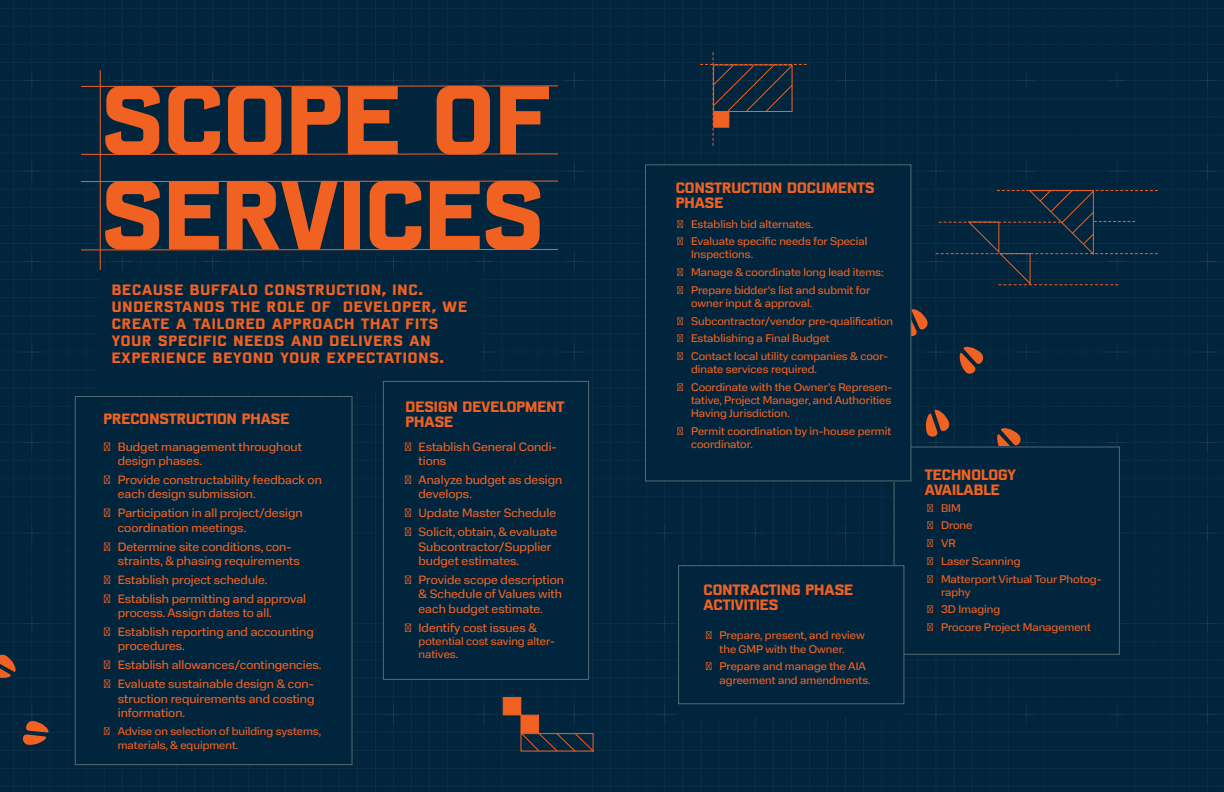
<style>
.page{position:relative;width:1224px;height:792px;background:#00253c}
.page>*{position:absolute;margin:0;border:0;box-sizing:border-box;transform-origin:0 0}
.t1{font:700 97px/95px "BN Kragen";color:#f16122}
.t2{font:700 15px/17px "BN Kragen";letter-spacing:.055em;color:#f16122}
.t3{font:700 15px/15px "BN Kragen";color:#f16122}
.t4{font:12px/14.4px "Normalidad Text";color:#f16122}
.t5{font:11px/17.7px "Normalidad Text";color:#f16122}
</style>
<div class="page">
<div style="left:100px;top:271px;width:382px;height:119px;background:#00253d"></div>
<div style="left:503px;top:697px;width:18px;height:18px;background:#f16122;border:1px solid #f16122"></div>
<div style="left:521px;top:715px;width:18px;height:18px;background:#f16122;border:1px solid #f16122"></div>
<svg style="left:520px;top:732px;width:75px;height:21px;background:#2d3037"></svg>
<svg style="left:0;top:654px;width:16px;height:25px"></svg>
<svg style="left:23px;top:721px;width:26px;height:24px"></svg>
<div style="left:100px;top:86px;width:404px;height:89px;background:#00253d"></div>
<div style="left:100px;top:174px;width:384px;height:81px;background:#00253d"></div>
<svg style="left:80px;top:85px;width:479px;height:2px"></svg>
<svg style="left:80px;top:180px;width:479px;height:3px"></svg>
<svg style="left:80px;top:153px;width:479px;height:2px"></svg>
<svg style="left:80px;top:248px;width:479px;height:3px"></svg>
<div style="left:383px;top:381px;width:206px;height:299px;background:#00253d"></div>
<hr style="left:100px;top:70px;width:1px;height:200px;background:#f16122">
<div style="left:75px;top:396px;width:277px;height:369px;background:#00253d;border:1px solid #536c70"></div>
<div style="left:383px;top:381px;width:206px;height:299px;border:1px solid #536c70"></div>
<svg style="left:997px;top:428px;width:24px;height:19px"></svg>
<svg style="left:925px;top:410px;width:25px;height:27px"></svg>
<svg style="left:959px;top:347px;width:25px;height:27px"></svg>
<svg style="left:911px;top:309px;width:18px;height:28px"></svg>
<div style="left:894px;top:447px;width:225px;height:208px;background:#00253d"></div>
<div style="left:894px;top:447px;width:226px;height:208px;border:1px solid #536c70"></div>
<svg style="left:700px;top:52px;width:107px;height:94px;background:#152a3a"></svg>
<svg style="left:936px;top:189px;width:222px;height:97px;background:#0a273b"></svg>
<div style="left:678px;top:565px;width:226px;height:152px;background:#00253d"></div>
<div style="left:678px;top:565px;width:226px;height:139px;border:1px solid #536c70"></div>
<div style="left:645px;top:165px;width:266px;height:317px;background:#00253d"></div>
<div style="left:645px;top:164px;width:266px;height:317px;border:1px solid #536c70"></div>
<h1 class="t1" style="left:102px;top:71px;width:449px">SCOPE OF<br>SERVICES</h1>
<h2 class="t2" style="left:112px;top:281px;width:357px">BECAUSE BUFFALO CONSTRUCTION, INC.<br>UNDERSTANDS THE ROLE OF DEVELOPER, WE CREATE A TAILORED APPROACH THAT FITS YOUR SPECIFIC NEEDS AND DELIVERS AN EXPERIENCE BEYOND YOUR EXPECTATIONS.</h2>
<h2 class="t3" style="left:104px;top:411px;width:187px">PRECONSTRUCTION PHASE</h2>
<h2 class="t3" style="left:406px;top:399px;width:160px">DESIGN DEVELOPMENT<br>PHASE</h2>
<p class="t4" style="left:118px;top:439px;width:186px;text-indent:-14px">҇ Budget management throughout design phases.</p>
<p class="t4" style="left:118px;top:472px;width:206px;text-indent:-14px">҇ Provide constructability feedback on each design submission.</p>
<p class="t4" style="left:118px;top:505px;width:186px;text-indent:-14px">҇ Participation in all project/design coordination meetings.</p>
<p class="t4" style="left:118px;top:538px;width:184px;text-indent:-14px">҇ Determine site conditions, con&shy;straints, &amp; phasing requirements</p>
<p class="t4" style="left:104px;top:569px;width:203px;line-height:18.9px">҇ Establish project schedule.<br>҇ Establish permitting and approval</p>
<p class="t4" style="left:104px;top:603px;width:211px;line-height:18.9px;text-indent:14px">process. Assign dates to all.<br>҇ Establish reporting and accounting</p>
<p class="t4" style="left:104px;top:636px;width:219px;line-height:18.9px;text-indent:14px">procedures.<br>҇ Establish allowances/contingencies. ҇ Evaluate sustainable design &amp; con-</p>
<p class="t4" style="left:118px;top:691px;width:198px">struction requirements and costing information.</p>
<p class="t5" style="left:118px;top:723px;width:205px;line-height:14.4px;text-indent:-13px">҇ Advise on selection of building systems, materials, &amp; equipment.</p>
<p class="t4" style="left:419px;top:439px;width:140px;text-indent:-14px">҇ Establish General Condi&shy;tions</p>
<p class="t4" style="left:419px;top:472px;width:145px;text-indent:-14px">҇ Analyze budget as design develops.</p>
<p class="t4" style="left:405px;top:503px;width:154px;line-height:18.9px">҇ Update Master Schedule ҇ Solicit, obtain, &amp; evaluate</p>
<p class="t4" style="left:419px;top:538px;width:135px">Subcontractor/Supplier budget estimates.</p>
<p class="t4" style="left:419px;top:572px;width:147px;text-indent:-14px">҇ Provide scope description &amp; Schedule of Values with each budget estimate.</p>
<p class="t4" style="left:405px;top:619px;width:134px">҇ Identify cost issues &amp;</p>
<p class="t5" style="left:419px;top:634px;width:138px;line-height:13.2px">potential cost saving alter&shy;natives.</p>
<h2 class="t3" style="left:676px;top:180px;width:200px">CONSTRUCTION DOCUMENTS<br>PHASE</h2>
<p class="t5" style="left:678px;top:214px;width:191px">҇ Establish bid alternates.<br>҇ Evaluate specific needs for Special</p>
<p class="t5" style="left:678px;top:245px;width:208px;text-indent:13px">Inspections.<br>҇ Manage &amp; coordinate long lead items: ҇ Prepare bidder’s list and submit for</p>
<p class="t5" style="left:678px;top:294px;width:217px;text-indent:13px">owner input &amp; approval.<br>҇ Subcontractor/vendor pre-qualification ҇ Establishing a Final Budget<br>҇ Contact local utility companies &amp; coor-</p>
<p class="t5" style="left:678px;top:360px;width:216px;text-indent:13px">dinate services required.<br>҇ Coordinate with the Owner's Represen-</p>
<p class="t5" style="left:691px;top:393px;width:202px;line-height:13.2px">tative, Project Manager, and Authorities<br>Having Jurisdiction.</p>
<p class="t5" style="left:691px;top:424px;width:202px;line-height:13.2px;text-indent:-13px">҇ Permit coordination by in-house permit coordinator.</p>
<h2 class="t3" style="left:703px;top:582px;width:151px">CONTRACTING PHASE<br>ACTIVITIES</h2>
<p class="t5" style="left:706px;top:628px;width:160px;line-height:13.2px;text-align:center">҇ Prepare, present, and review the GMP with the Owner.</p>
<p class="t5" style="left:720px;top:659px;width:153px;line-height:13.2px;text-indent:-13px">҇ Prepare and manage the AIA agreement and amendments.</p>
<h2 class="t3" style="left:925px;top:467px;width:93px">TECHNOLOGY<br>AVAILABLE</h2>
<p class="t5" style="left:928px;top:498px;width:175px">҇ BIM<br>҇ Drone<br>҇ VR<br>҇ Laser Scanning<br>҇ Matterport Virtual Tour Photog-</p>
<p class="t5" style="left:928px;top:582px;width:165px;text-indent:13px">raphy<br>҇ 3D Imaging<br>҇ Procore Project Management</p>
</div>
